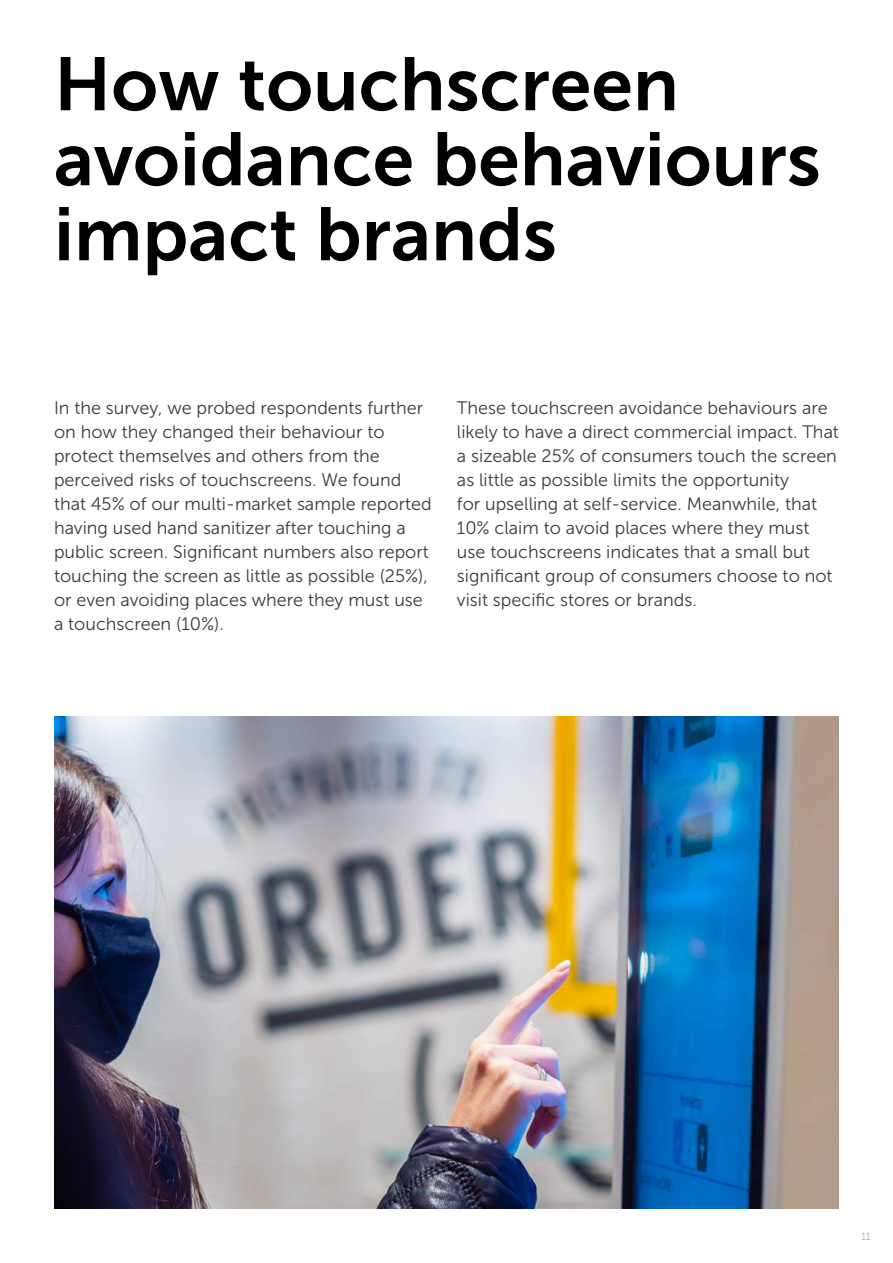
<style>
.page{position:relative;width:893px;height:1263px;background:#fff}
.page>*{position:absolute;margin:0;border:0;box-sizing:border-box;transform-origin:0 0}
.t1{font:75px/75px "Museo Sans 700";color:#000}
.t2{font:18px/24px "Museo Sans 300";color:#3c3c3b}
.t3{font:10.5px "Museo Sans 100";color:#808080}
</style>
<div class="page">
<img style="left:54px;top:716px;width:785px;height:493px">
<h1 class="t1" style="left:54px;top:47px;width:768px">How touchscreen avoidance behaviours impact brands</h1>
<p class="t2" style="left:54px;top:396px;width:379px">In the survey, we probed respondents further on how they changed their behaviour to protect themselves and others from the perceived risks of touchscreens. We found that 45% of our multi-market sample reported having used hand sanitizer after touching a public screen. Significant numbers also report touching the screen as little as possible (25%), or even avoiding places where they must use a touchscreen (10%).</p>
<p class="t2" style="left:457px;top:396px;width:383px">These touchscreen avoidance behaviours are likely to have a direct commercial impact. That a sizeable 25% of consumers touch the screen as little as possible limits the opportunity<br>for upselling at self-service. Meanwhile, that 10% claim to avoid places where they must use touchscreens indicates that a small but significant group of consumers choose to not visit specific stores or brands.</p>
<p class="t3" style="left:861px;top:1231px;width:11px">11</p>
</div>
